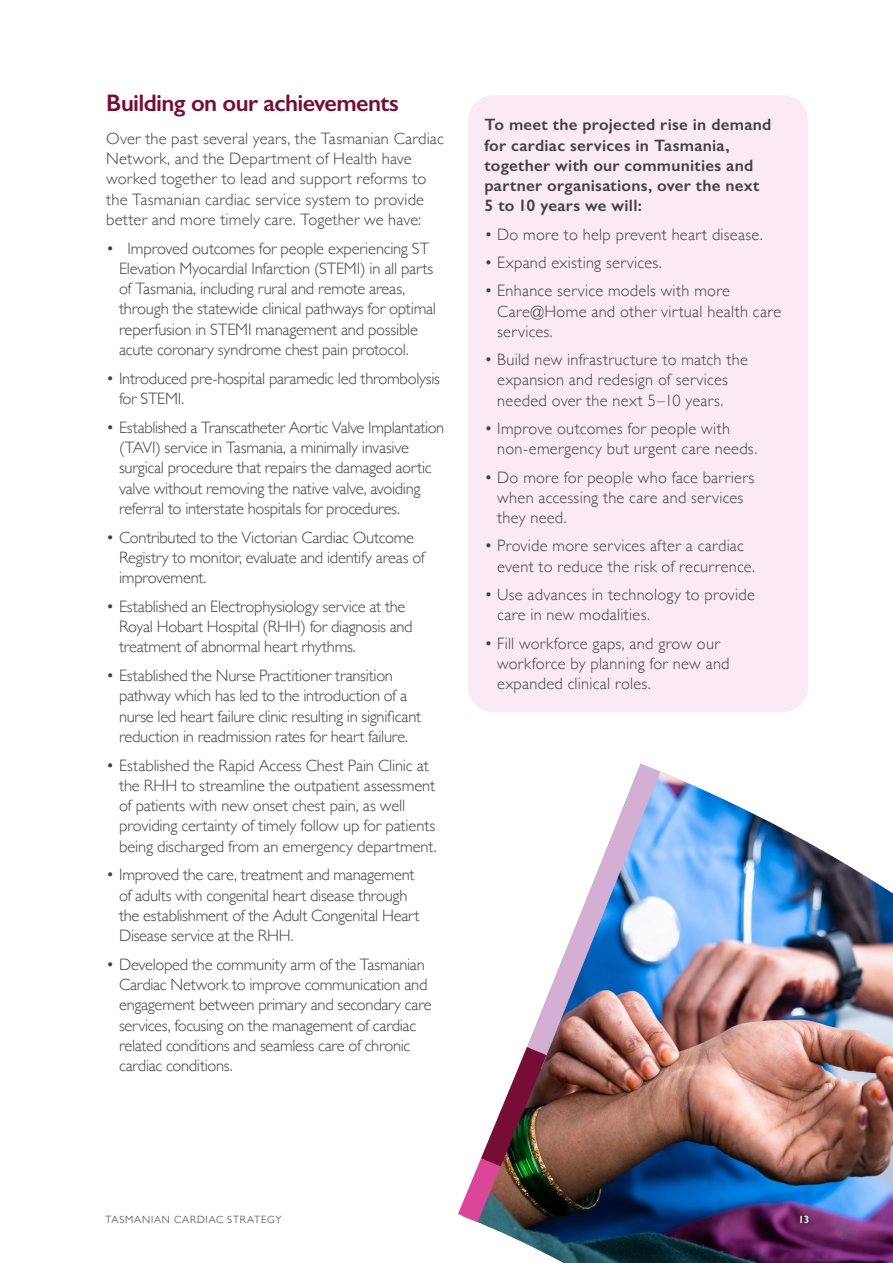
<style>
.page{position:relative;width:893px;height:1263px;background:#fff}
.page>*{position:absolute;margin:0;border:0;box-sizing:border-box;transform-origin:0 0}
.t1{font:600 24px "Gill Sans";letter-spacing:-.025em;color:#750d37}
.t2{font:300 16.5px/20.2px "Gill Sans";letter-spacing:-.01em;color:#414042}
.t3{font:300 16.5px/20.2px "Gill Sans";letter-spacing:.02em;color:#414042}
.t4{font:300 16.5px/20.2px "Gill Sans";letter-spacing:.01em;color:#414042}
.t5{font:300 16.5px/20.2px "Gill Sans";letter-spacing:.015em;color:#414042}
.t6{font:600 16.5px/20.2px "Gill Sans";letter-spacing:.015em;color:#414042}
.t7{font:300 10.5px "Gill Sans";letter-spacing:.08em;color:#3d2e30}
.t8{font:600 10.5px "Gill Sans";color:#fff}
</style>
<div class="page">
<div style="left:468px;top:95px;width:340px;height:617px;background:#f9eaf3;border-radius:26px"></div>
<img style="left:477px;top:771px;width:416px;height:492px">
<img style="left:458px;top:764px;width:202px;height:458px">
<h1 class="t1" style="left:106px;top:88px;width:294px">Building on our achievements</h1>
<p class="t4" style="left:106px;top:128px;width:339px">Over the past several years, the Tasmanian Cardiac Network, and the Department of Health have worked together to lead and support reforms to the Tasmanian cardiac service system to provide better and more timely care. Together we have:</p>
<p class="t2" style="left:119px;top:237px;width:318px;text-indent:-13px">• Improved outcomes for people experiencing ST Elevation Myocardial Infarction (STEMI) in all parts of Tasmania, including rural and remote areas, through the statewide clinical pathways for optimal reperfusion in STEMI management and possible acute coronary syndrome chest pain protocol.</p>
<p class="t2" style="left:119px;top:367px;width:322px;text-indent:-13px">• Introduced pre-hospital paramedic led thrombolysis for STEMI.</p>
<p class="t2" style="left:119px;top:416px;width:327px;text-indent:-13px">• Established a Transcatheter Aortic Valve Implantation (TAVI) service in Tasmania, a minimally invasive surgical procedure that repairs the damaged aortic valve without removing the native valve, avoiding referral to interstate hospitals for procedures.</p>
<p class="t2" style="left:119px;top:526px;width:307px;text-indent:-13px">• Contributed to the Victorian Cardiac Outcome<br>Registry to monitor, evaluate and identify areas of improvement.</p>
<p class="t2" style="left:119px;top:595px;width:295px;text-indent:-13px">• Established an Electrophysiology service at the<br>Royal Hobart Hospital (RHH) for diagnosis and treatment of abnormal heart rhythms.</p>
<p class="t2" style="left:119px;top:665px;width:303px;text-indent:-13px">• Established the Nurse Practitioner transition pathway which has led to the introduction of a nurse led heart failure clinic resulting in significant reduction in readmission rates for heart failure.</p>
<p class="t2" style="left:119px;top:754px;width:319px;text-indent:-13px">• Established the Rapid Access Chest Pain Clinic at the RHH to streamline the outpatient assessment of patients with new onset chest pain, as well providing certainty of timely follow up for patients being discharged from an emergency department.</p>
<p class="t2" style="left:119px;top:864px;width:302px;text-indent:-13px">• Improved the care, treatment and management of adults with congenital heart disease through the establishment of the Adult Congenital Heart Disease service at the RHH.</p>
<p class="t2" style="left:119px;top:953px;width:314px;text-indent:-13px">• Developed the community arm of the Tasmanian Cardiac Network to improve communication and engagement between primary and secondary care services, focusing on the management of cardiac related conditions and seamless care of chronic cardiac conditions.</p>
<p class="t6" style="left:484px;top:114px;width:288px">To meet the projected rise in demand for cardiac services in Tasmania, together with our communities and partner organisations, over the next<br>5 to 10 years we will:</p>
<p class="t5" style="left:484px;top:223px;width:280px">• Do more to help prevent heart disease.</p>
<p class="t3" style="left:484px;top:252px;width:179px">• Expand existing services.</p>
<p class="t3" style="left:497px;top:280px;width:285px;text-indent:-13px">• Enhance service models with more<br>Care@Home and other virtual health care services.</p>
<p class="t3" style="left:497px;top:349px;width:252px;text-indent:-13px">• Build new infrastructure to match the expansion and redesign of services needed over the next 5–10 years.</p>
<p class="t3" style="left:497px;top:418px;width:261px;text-indent:-13px">• Improve outcomes for people with non-emergency but urgent care needs.</p>
<p class="t3" style="left:497px;top:466px;width:259px;text-indent:-13px">• Do more for people who face barriers when accessing the care and services they need.</p>
<p class="t3" style="left:497px;top:535px;width:259px;text-indent:-13px">• Provide more services after a cardiac event to reduce the risk of recurrence.</p>
<p class="t5" style="left:497px;top:584px;width:259px;text-indent:-13px">• Use advances in technology to provide care in new modalities.</p>
<p class="t5" style="left:497px;top:632px;width:234px;text-indent:-13px">• Fill workforce gaps, and grow our workforce by planning for new and expanded clinical roles.</p>
<p class="t7" style="left:105px;top:1211px;width:178px">TASMANIAN CARDIAC STRATEGY</p>
<p class="t8" style="left:798px;top:1213px;width:13px">13</p>
</div>
